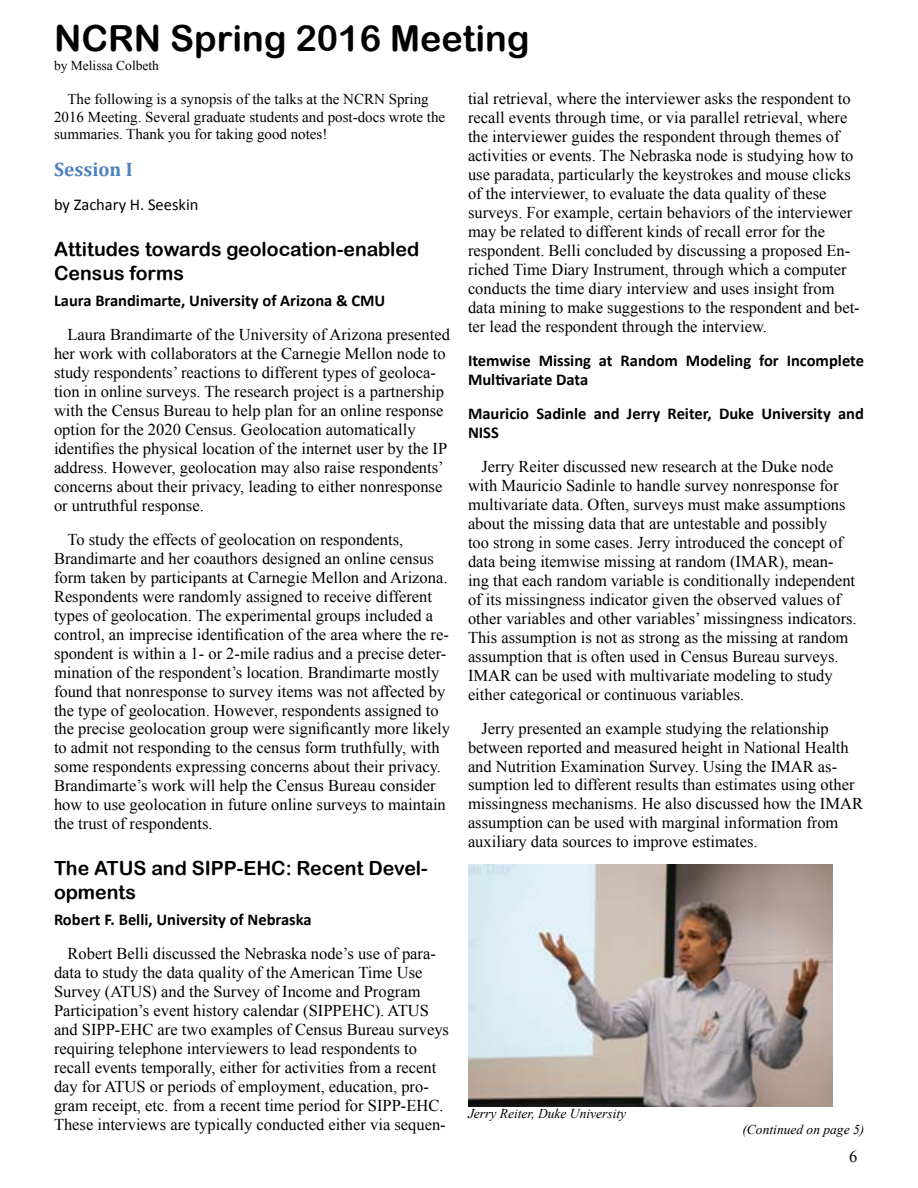
<style>
.page{position:relative;width:918px;height:1188px;background:#fff}
.page>*{position:absolute;margin:0;border:0;box-sizing:border-box;transform-origin:0 0}
.t1{font:36px "Arial Rounded MT Bold";color:#000}
.t2{font:19.5px/23.4px "Arial Rounded MT Bold";color:#000}
.t3{font:700 19.5px "Cambria";color:#4f81bd}
.t4{font:16.5px/18.9px "Times New Roman";color:#000}
.t5{font:700 16.5px/19px "Calibri";color:#000}
.t6{font:16.5px "Calibri";color:#000}
.t7{font:15px/17.2px "Times New Roman";color:#000}
.t8{font:italic 13.5px "Times New Roman";color:#000}
.t9{font:13.5px "Times New Roman";color:#000}
</style>
<div class="page">
<img style="left:468px;top:864px;width:364px;height:243px">
<h1 class="t1" style="left:54px;top:17px;width:477px">NCRN Spring 2016 Meeting</h1>
<p class="t9" style="left:54px;top:56px;width:107px">by Melissa Colbeth</p>
<p class="t7" style="left:54px;top:90px;width:393px;text-indent:14px">The following is a synopsis of the talks at the NCRN Spring<br>2016 Meeting. Several graduate students and post-docs wrote the summaries. Thank you for taking good notes!</p>
<p class="t3" style="left:54px;top:156px;width:80px">Session I</p>
<p class="t6" style="left:54px;top:194px;width:146px">by Zachary H. Seeskin</p>
<p class="t2" style="left:54px;top:237px;width:367px">Attitudes towards geolocation-enabled<br>Census forms</p>
<p class="t5" style="left:54px;top:291px;width:333px">Laura Brandimarte, University of Arizona &amp; CMU</p>
<p class="t4" style="left:54px;top:325px;width:397px;text-indent:13px">Laura Brandimarte of the University of Arizona presented her work with collaborators at the Carnegie Mellon node to study respondents’ reactions to different types of geoloca&shy;tion in online surveys. The research project is a partnership with the Census Bureau to help plan for an online response option for the 2020 Census. Geolocation automatically identifies the physical location of the internet user by the IP address. However, geolocation may also raise respondents’ concerns about their privacy, leading to either nonresponse or untruthful response.</p>
<p class="t4" style="left:54px;top:530px;width:398px;text-indent:13px">To study the effects of geolocation on respondents, Brandimarte and her coauthors designed an online census form taken by participants at Carnegie Mellon and Arizona.<br>Respondents were randomly assigned to receive different types of geolocation. The experimental groups included a control, an imprecise identification of the area where the re&shy;spondent is within a 1- or 2-mile radius and a precise deter&shy;mination of the respondent’s location. Brandimarte mostly found that nonresponse to survey items was not affected by the type of geolocation. However, respondents assigned to the precise geolocation group were significantly more likely to admit not responding to the census form truthfully, with some respondents expressing concerns about their privacy.<br>Brandimarte’s work will help the Census Bureau consider how to use geolocation in future online surveys to maintain the trust of respondents.</p>
<p class="t2" style="left:54px;top:856px;width:375px">The ATUS and SIPP-EHC: Recent Devel&shy;opments</p>
<p class="t5" style="left:54px;top:910px;width:259px">Robert F. Belli, University of Nebraska</p>
<p class="t4" style="left:54px;top:944px;width:397px;text-indent:13px">Robert Belli discussed the Nebraska node’s use of para&shy;data to study the data quality of the American Time Use Survey (ATUS) and the Survey of Income and Program Participation’s event history calendar (SIPPEHC). ATUS and SIPP-EHC are two examples of Census Bureau surveys requiring telephone interviewers to lead respondents to recall events temporally, either for activities from a recent day for ATUS or periods of employment, education, pro&shy;gram receipt, etc. from a recent time period for SIPP-EHC.<br>These interviews are typically conducted either via sequen-</p>
<p class="t4" style="left:468px;top:89px;width:393px">tial retrieval, where the interviewer asks the respondent to recall events through time, or via parallel retrieval, where the interviewer guides the respondent through themes of activities or events. The Nebraska node is studying how to use paradata, particularly the keystrokes and mouse clicks of the interviewer, to evaluate the data quality of these surveys. For example, certain behaviors of the interviewer may be related to different kinds of recall error for the respondent. Belli concluded by discussing a proposed En&shy;riched Time Diary Instrument, through which a computer conducts the time diary interview and uses insight from data mining to make suggestions to the respondent and bet&shy;ter lead the respondent through the interview.</p>
<p class="t5" style="left:468px;top:351px;width:397px">Itemwise Missing at Random Modeling for Incomplete<br>Multivariate Data</p>
<p class="t5" style="left:468px;top:404px;width:398px">Mauricio Sadinle and Jerry Reiter, Duke University and<br>NISS</p>
<p class="t4" style="left:468px;top:457px;width:390px;text-indent:13px">Jerry Reiter discussed new research at the Duke node with Mauricio Sadinle to handle survey nonresponse for multivariate data. Often, surveys must make assumptions about the missing data that are untestable and possibly<br>too strong in some cases. Jerry introduced the concept of data being itemwise missing at random (IMAR), mean&shy;ing that each random variable is conditionally independent of its missingness indicator given the observed values of other variables and other variables’ missingness indicators.<br>This assumption is not as strong as the missing at random assumption that is often used in Census Bureau surveys.<br>IMAR can be used with multivariate modeling to study either categorical or continuous variables.</p>
<p class="t4" style="left:468px;top:718px;width:397px;text-indent:13px">Jerry presented an example studying the relationship between reported and measured height in National Health and Nutrition Examination Survey. Using the IMAR as&shy;sumption led to different results than estimates using other missingness mechanisms. He also discussed how the IMAR assumption can be used with marginal information from auxiliary data sources to improve estimates.</p>
<p class="t8" style="left:468px;top:1104px;width:160px">Jerry Reiter, Duke University</p>
<p class="t8" style="left:742px;top:1120px;width:123px">(Continued on page 5)</p>
<p class="t4" style="left:849px;top:1147px;width:10px">6</p>
</div>
